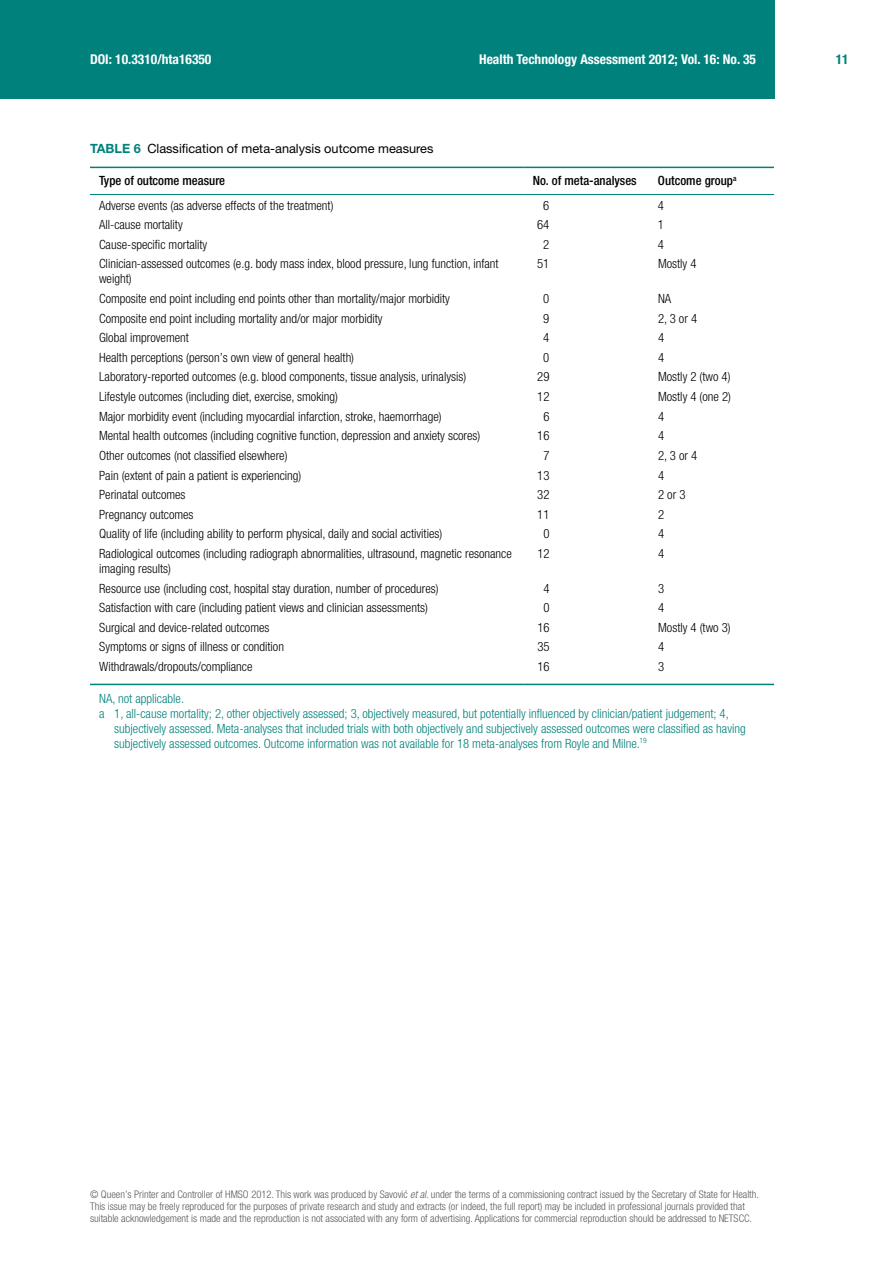
<style>
.page{position:relative;width:893px;height:1263px;background:#fff}
.page>*{position:absolute;margin:0;border:0;box-sizing:border-box;transform-origin:0 0}
.t1{font:700 condensed 13.5px "Helvetica Neue LT Pro";color:#fff}
.t2{font:700 condensed 13.5px "Helvetica Neue LT Pro";color:#00817b}
.t3{font:300 condensed 12.75px/15px "Helvetica Neue LT Pro";color:#000}
.t4{font:300 condensed 12.75px "Helvetica Neue LT Pro";color:#00817b}
.t5{font:500 condensed 12.75px "Helvetica Neue LT Pro";color:#000}
.t6{font:12.75px "Helvetica Neue LT Pro";color:#000}
.t7{font:300 condensed 10.5px/12px "Helvetica Neue LT Pro";color:#58595b}
.s1{font-weight:700;color:#00817b}
.s2{font-style:italic}
</style>
<div class="page">
<div style="left:0;top:0;width:774px;height:99px;background:#00817b"></div>
<hr style="left:90px;top:167px;width:434px;height:1px;background:#00817b">
<hr style="left:90px;top:194px;width:434px;height:1px;background:#00817b">
<hr style="left:524px;top:167px;width:125px;height:1px;background:#00817b">
<hr style="left:524px;top:194px;width:125px;height:1px;background:#00817b">
<hr style="left:649px;top:167px;width:125px;height:1px;background:#00817b">
<hr style="left:649px;top:194px;width:125px;height:1px;background:#00817b">
<hr style="left:90px;top:684px;width:434px;height:1px;background:#00817b">
<hr style="left:524px;top:684px;width:125px;height:1px;background:#00817b">
<hr style="left:649px;top:684px;width:125px;height:1px;background:#00817b">
<p class="t1" style="left:90px;top:51px;width:123px">DOI: 10.3310/hta16350</p>
<p class="t1" style="left:479px;top:51px;width:278px">Health Technology Assessment 2012; Vol. 16: No. 35</p>
<p class="t2" style="left:836px;top:51px;width:14px">11</p>
<p class="t6" style="left:90px;top:141px;width:345px"><span class="s1">TABLE 6</span> Classification of meta-analysis outcome measures</p>
<p class="t5" style="left:99px;top:173px;width:128px">Type of outcome measure</p>
<p class="t5" style="left:533px;top:173px;width:105px">No. of meta-analyses</p>
<p class="t5" style="left:658px;top:173px;width:80px">Outcome group<sup>a</sup></p>
<p class="t3" style="left:99px;top:198px;width:236px">Adverse events (as adverse effects of the treatment)</p>
<p class="t3" style="left:543px;top:198px;width:8px">6</p>
<p class="t3" style="left:658px;top:198px;width:8px">4</p>
<p class="t3" style="left:99px;top:217px;width:85px">All-cause mortality</p>
<p class="t3" style="left:537px;top:217px;width:14px">64</p>
<p class="t3" style="left:658px;top:217px;width:8px">1</p>
<p class="t3" style="left:99px;top:237px;width:110px">Cause-specific mortality</p>
<p class="t3" style="left:543px;top:237px;width:8px">2</p>
<p class="t3" style="left:658px;top:237px;width:8px">4</p>
<p class="t3" style="left:99px;top:256px;width:401px">Clinician-assessed outcomes (e.g. body mass index, blood pressure, lung function, infant weight)</p>
<p class="t3" style="left:537px;top:256px;width:14px">51</p>
<p class="t3" style="left:658px;top:256px;width:40px">Mostly 4</p>
<p class="t3" style="left:99px;top:291px;width:352px">Composite end point including end points other than mortality/major morbidity</p>
<p class="t3" style="left:543px;top:291px;width:8px">0</p>
<p class="t3" style="left:658px;top:291px;width:15px">NA</p>
<p class="t3" style="left:99px;top:311px;width:285px">Composite end point including mortality and/or major morbidity</p>
<p class="t3" style="left:543px;top:311px;width:8px">9</p>
<p class="t3" style="left:658px;top:311px;width:41px">2, 3 or 4</p>
<p class="t3" style="left:99px;top:330px;width:91px">Global improvement</p>
<p class="t3" style="left:543px;top:330px;width:8px">4</p>
<p class="t3" style="left:658px;top:330px;width:8px">4</p>
<p class="t3" style="left:99px;top:350px;width:257px">Health perceptions (person’s own view of general health)</p>
<p class="t3" style="left:543px;top:350px;width:8px">0</p>
<p class="t3" style="left:658px;top:350px;width:8px">4</p>
<p class="t3" style="left:99px;top:369px;width:369px">Laboratory-reported outcomes (e.g. blood components, tissue analysis, urinalysis)</p>
<p class="t3" style="left:537px;top:369px;width:14px">29</p>
<p class="t3" style="left:658px;top:369px;width:74px">Mostly 2 (two 4)</p>
<p class="t3" style="left:99px;top:389px;width:240px">Lifestyle outcomes (including diet, exercise, smoking)</p>
<p class="t3" style="left:537px;top:389px;width:14px">12</p>
<p class="t3" style="left:658px;top:389px;width:74px">Mostly 4 (one 2)</p>
<p class="t3" style="left:99px;top:409px;width:344px">Major morbidity event (including myocardial infarction, stroke, haemorrhage)</p>
<p class="t3" style="left:543px;top:409px;width:8px">6</p>
<p class="t3" style="left:658px;top:409px;width:8px">4</p>
<p class="t3" style="left:99px;top:428px;width:383px">Mental health outcomes (including cognitive function, depression and anxiety scores)</p>
<p class="t3" style="left:537px;top:428px;width:14px">16</p>
<p class="t3" style="left:658px;top:428px;width:8px">4</p>
<p class="t3" style="left:99px;top:448px;width:190px">Other outcomes (not classified elsewhere)</p>
<p class="t3" style="left:543px;top:448px;width:8px">7</p>
<p class="t3" style="left:658px;top:448px;width:41px">2, 3 or 4</p>
<p class="t3" style="left:99px;top:467px;width:204px">Pain (extent of pain a patient is experiencing)</p>
<p class="t3" style="left:537px;top:467px;width:14px">13</p>
<p class="t3" style="left:658px;top:467px;width:8px">4</p>
<p class="t3" style="left:99px;top:487px;width:88px">Perinatal outcomes</p>
<p class="t3" style="left:537px;top:487px;width:14px">32</p>
<p class="t3" style="left:658px;top:487px;width:29px">2 or 3</p>
<p class="t3" style="left:99px;top:507px;width:96px">Pregnancy outcomes</p>
<p class="t3" style="left:537px;top:507px;width:14px">11</p>
<p class="t3" style="left:658px;top:507px;width:8px">2</p>
<p class="t3" style="left:99px;top:526px;width:345px">Quality of life (including ability to perform physical, daily and social activities)</p>
<p class="t3" style="left:543px;top:526px;width:8px">0</p>
<p class="t3" style="left:658px;top:526px;width:8px">4</p>
<p class="t3" style="left:99px;top:546px;width:414px">Radiological outcomes (including radiograph abnormalities, ultrasound, magnetic resonance imaging results)</p>
<p class="t3" style="left:537px;top:546px;width:14px">12</p>
<p class="t3" style="left:658px;top:546px;width:8px">4</p>
<p class="t3" style="left:99px;top:580px;width:341px">Resource use (including cost, hospital stay duration, number of procedures)</p>
<p class="t3" style="left:543px;top:580px;width:8px">4</p>
<p class="t3" style="left:658px;top:580px;width:8px">3</p>
<p class="t3" style="left:99px;top:600px;width:330px">Satisfaction with care (including patient views and clinician assessments)</p>
<p class="t3" style="left:543px;top:600px;width:8px">0</p>
<p class="t3" style="left:658px;top:600px;width:8px">4</p>
<p class="t3" style="left:99px;top:620px;width:172px">Surgical and device-related outcomes</p>
<p class="t3" style="left:537px;top:620px;width:14px">16</p>
<p class="t3" style="left:658px;top:620px;width:74px">Mostly 4 (two 3)</p>
<p class="t3" style="left:99px;top:639px;width:186px">Symptoms or signs of illness or condition</p>
<p class="t3" style="left:537px;top:639px;width:14px">35</p>
<p class="t3" style="left:658px;top:639px;width:8px">4</p>
<p class="t3" style="left:99px;top:659px;width:155px">Withdrawals/dropouts/compliance</p>
<p class="t3" style="left:537px;top:659px;width:14px">16</p>
<p class="t3" style="left:658px;top:659px;width:8px">3</p>
<p class="t4" style="left:99px;top:691px;width:86px">NA, not applicable.</p>
<p class="t4" style="left:99px;top:706px;width:631px">a 1, all-cause mortality; 2, other objectively assessed; 3, objectively measured, but potentially influenced by clinician/patient judgement; 4,</p>
<p class="t4" style="left:114px;top:721px;width:633px">subjectively assessed. Meta-analyses that included trials with both objectively and subjectively assessed outcomes were classified as having</p>
<p class="t4" style="left:114px;top:736px;width:534px">subjectively assessed outcomes. Outcome information was not available for 18 meta-analyses from Royle and Milne.<sup>19</sup></p>
<p class="t7" style="left:90px;top:1189px;width:670px">© Queen’s Printer and Controller of HMSO 2012. This work was produced by Savović <span class="s2">et al</span>. under the terms of a commissioning contract issued by the Secretary of State for Health.<br>This issue may be freely reproduced for the purposes of private research and study and extracts (or indeed, the full report) may be included in professional journals provided that suitable acknowledgement is made and the reproduction is not associated with any form of advertising. Applications for commercial reproduction should be addressed to NETSCC.</p>
</div>
